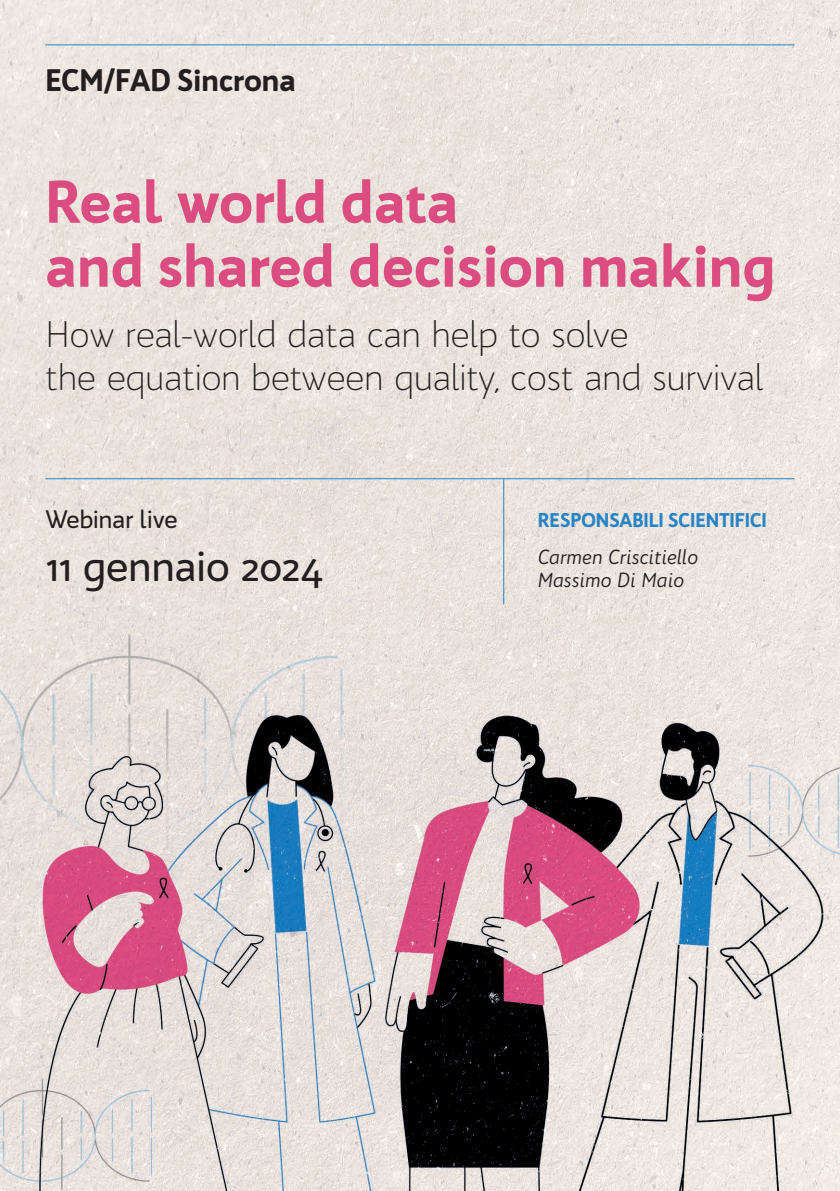
<style>
.page{position:relative;width:840px;height:1191px;background:#fff}
.page>*{position:absolute;margin:0;border:0;box-sizing:border-box;transform-origin:0 0}
.t1{font:900 58px/64px "Bw Quinta Pro";color:#db4d80}
.t2{font:500 41.6px "Bw Quinta Pro";color:#231f20}
.t3{font:300 36px/43.2px "Bw Quinta Pro";color:#231f20}
.t4{font:900 30.2px "Bw Quinta Pro";color:#231f20}
.t5{font:500 24.6px "Bw Quinta Pro";color:#231f20}
.t6{font:italic 19.8px/23.8px "Bw Quinta Pro";color:#231f20}
.t7{font:900 19.2px "Bw Quinta Pro";color:#2684c6}
</style>
<div class="page">
<img style="left:0;top:0;width:839px;height:1191px">
<hr style="left:45px;top:478px;width:749px;height:1px;background:#2684c6">
<hr style="left:45px;top:44px;width:749px;height:1px;background:#2684c6">
<hr style="left:503px;top:479px;width:1px;height:125px;background:#2684c6">
<p class="t4" style="left:45px;top:61px;width:252px">ECM/FAD Sincrona</p>
<h1 class="t1" style="left:45px;top:170px;width:731px">Real world data<br>and shared decision making</h1>
<p class="t3" style="left:45px;top:312px;width:719px">How real-world data can help to solve<br>the equation between quality, cost and survival</p>
<p class="t5" style="left:45px;top:504px;width:134px">Webinar live</p>
<p class="t2" style="left:45px;top:541px;width:280px">11 gennaio 2024</p>
<p class="t7" style="left:537px;top:508px;width:230px">RESPONSABILI SCIENTIFICI</p>
<p class="t6" style="left:537px;top:544px;width:162px">Carmen Criscitiello<br>Massimo Di Maio</p>
</div>
